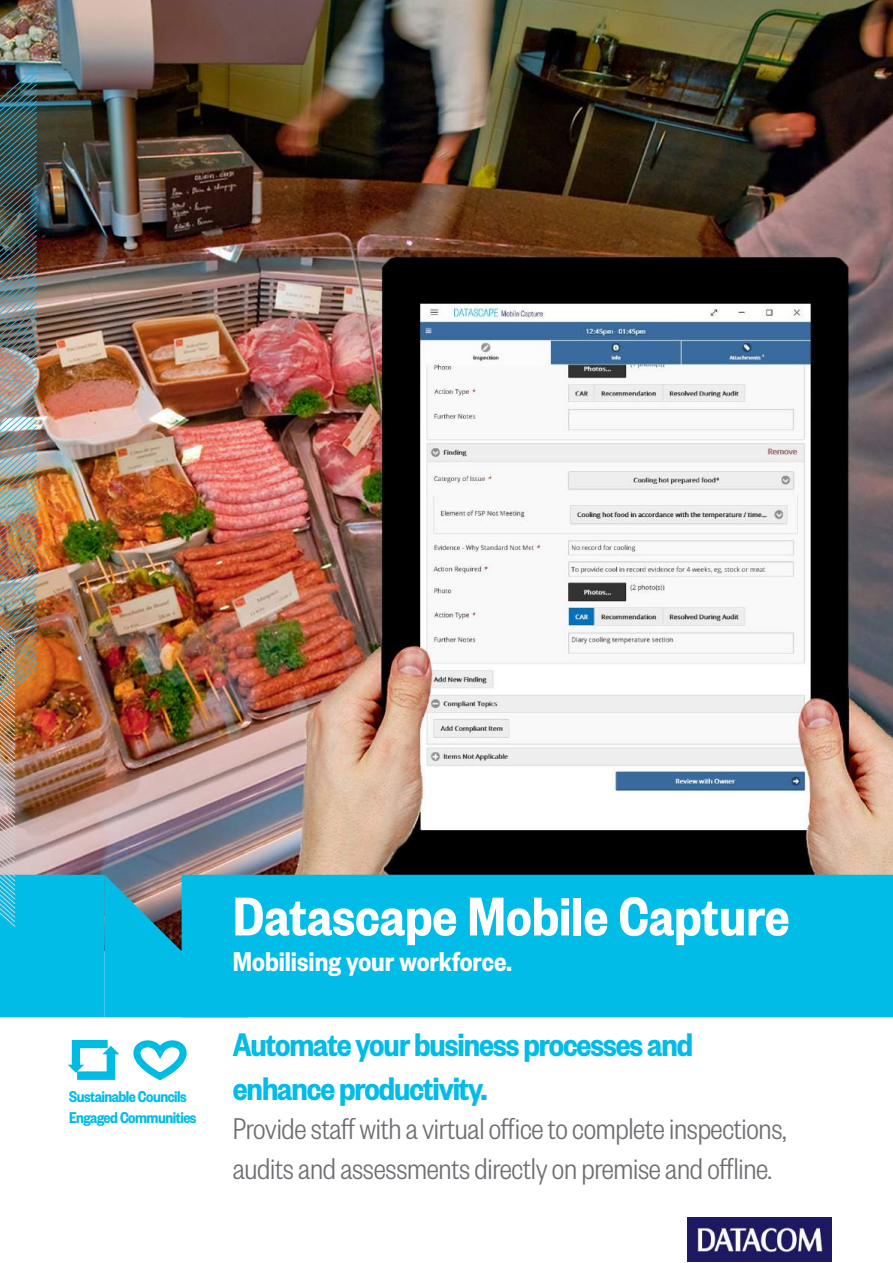
<style>
.page{position:relative;width:893px;height:1263px;background:#fff}
.page>*{position:absolute;margin:0;border:0;box-sizing:border-box;transform-origin:0 0}
.t1{font:600 60px "Founders Grotesk Cond";color:#fff}
.t2{font:600 36px/43.2px "Founders Grotesk Cond";letter-spacing:-.03em;color:#02bce8}
.t3{font:300 33px/39.6px "Founders Grotesk Cond";letter-spacing:-.01em;color:#6e6f73}
.t4{font:600 30px "Founders Grotesk Cond";color:#fff}
.t5{font:600 17.25px/20.7px "Founders Grotesk Cond";letter-spacing:-.03em;color:#02bce8}
</style>
<div class="page">
<svg style="left:68px;top:1040px;width:118px;height:40px"></svg>
<img style="left:687px;top:1217px;width:145px;height:44px">
<img style="left:0;top:0;width:893px;height:875px">
<div style="left:182px;top:875px;width:710px;height:141px;background:#02bce8"></div>
<div style="left:182px;top:875px;width:711px;height:142px;border:2px solid #02bce8"></div>
<div style="left:1px;top:875px;width:103px;height:141px;background:#02bce8"></div>
<div style="left:0;top:875px;width:105px;height:142px;border:2px solid #02bce8"></div>
<svg style="left:104px;top:873px;width:144px;height:145px"></svg>
<img style="left:0;top:66px;width:38px;height:861px">
<p class="t5" style="left:69px;top:1086px;width:129px">Sustainable Councils<br>Engaged Communities</p>
<h1 class="t1" style="left:233px;top:880px;width:558px">Datascape Mobile Capture</h1>
<p class="t4" style="left:233px;top:944px;width:281px">Mobilising your workforce.</p>
<p class="t2" style="left:233px;top:1022px;width:462px">Automate your business processes and enhance productivity.</p>
<p class="t3" style="left:233px;top:1108px;width:555px">Provide staff with a virtual office to complete inspections, audits and assessments directly on premise and offline.</p>
</div>
